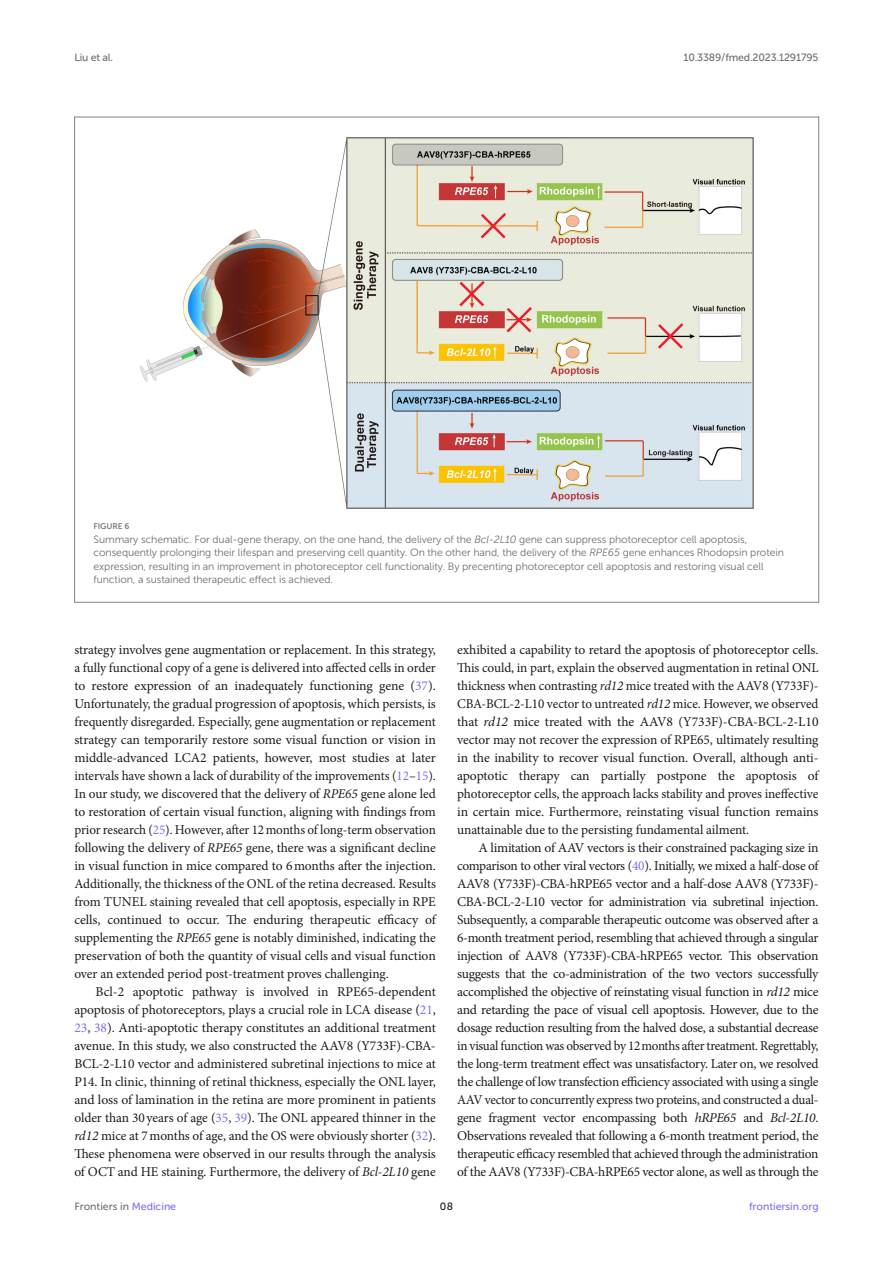
<style>
.page{position:relative;width:893px;height:1263px;background:#fff}
.page>*{position:absolute;margin:0;border:0;box-sizing:border-box;transform-origin:0 0}
.TEXT{font:13.5px/18px "Minion Pro";letter-spacing:-.01em;color:#1b1c1b;text-align:justify}
.FIG_LEG{font:10.5px/13.5px "Museo Sans 300";letter-spacing:-.01em;color:#706f70}
.t1{font:10.5px "Museo Sans 500";letter-spacing:-.015em;color:#706f70}
.t2{font:10.5px "Museo Sans 500";color:#856df0}
.t3{font:10.5px "Museo Sans 500";color:#1b1c1b}
.FIG_HD{font:8.25px "Museo Sans 700";letter-spacing:-.01em;color:#7e7f7f}
.s1{font-style:italic}
.s2{color:#856df0}
</style>
<div class="page">
<img style="left:140px;top:137px;width:614px;height:372px">
<p class="t1" style="left:74px;top:51px;width:40px">Liu et al.</p>
<p class="t1" style="left:683px;top:51px;width:137px">10.3389/fmed.2023.1291795</p>
<p class="FIG_HD" style="left:94px;top:522px;width:37px">FIGURE 6</p>
<p class="FIG_LEG" style="left:94px;top:532px;width:692px">Summary schematic. For dual-gene therapy, on the one hand, the delivery of the <span class="s1">Bcl-2L10</span> gene can suppress photoreceptor cell apoptosis, consequently prolonging their lifespan and preserving cell quantity. On the other hand, the delivery of the <span class="s1">RPE65</span> gene enhances Rhodopsin protein expression, resulting in an improvement in photoreceptor cell functionality. By precenting photoreceptor cell apoptosis and restoring visual cell function, a sustained therapeutic effect is achieved.</p>
<p class="TEXT" style="left:74px;top:641px;width:363px">strategy involves gene augmentation or replacement. In this strategy, a fully functional copy of a gene is delivered into affected cells in order to restore expression of an inadequately functioning gene (<span class="s2">37</span>).<br>Unfortunately, the gradual progression of apoptosis, which persists, is frequently disregarded. Especially, gene augmentation or replacement strategy can temporarily restore some visual function or vision in middle-advanced LCA2 patients, however, most studies at later intervals have shown a lack of durability of the improvements (<span class="s2">12</span>–<span class="s2">15</span>).<br>In our study, we discovered that the delivery of <span class="s1">RPE65</span> gene alone led to restoration of certain visual function, aligning with findings from prior research (<span class="s2">25</span>). However, after 12months of long-term observation following the delivery of <span class="s1">RPE65</span> gene, there was a significant decline in visual function in mice compared to 6months after the injection.<br>Additionally, the thickness of the ONL of the retina decreased. Results from TUNEL staining revealed that cell apoptosis, especially in RPE cells, continued to occur. The enduring therapeutic efficacy of supplementing the <span class="s1">RPE65</span> gene is notably diminished, indicating the preservation of both the quantity of visual cells and visual function over an extended period post-treatment proves challenging.</p>
<p class="TEXT" style="left:74px;top:983px;width:363px;text-indent:21px">Bcl-2 apoptotic pathway is involved in RPE65-dependent apoptosis of photoreceptors, plays a crucial role in LCA disease (<span class="s2">21</span>, <span class="s2">23</span>, <span class="s2">38</span>). Anti-apoptotic therapy constitutes an additional treatment avenue. In this study, we also constructed the AAV8 (Y733F)-CBA-BCL-2-L10 vector and administered subretinal injections to mice at P14. In clinic, thinning of retinal thickness, especially the ONL layer, and loss of lamination in the retina are more prominent in patients older than 30years of age (<span class="s2">35</span>, <span class="s2">39</span>). The ONL appeared thinner in the <span class="s1">rd12</span> mice at 7months of age, and the OS were obviously shorter (<span class="s2">32</span>).<br>These phenomena were observed in our results through the analysis of OCT and HE staining. Furthermore, the delivery of <span class="s1">Bcl-2L10</span> gene</p>
<p class="TEXT" style="left:457px;top:641px;width:363px">exhibited a capability to retard the apoptosis of photoreceptor cells.<br>This could, in part, explain the observed augmentation in retinal ONL thickness when contrasting <span class="s1">rd12</span> mice treated with the AAV8 (Y733F)- CBA-BCL-2-L10 vector to untreated <span class="s1">rd12</span> mice. However, we observed that <span class="s1">rd12</span> mice treated with the AAV8 (Y733F)-CBA-BCL-2-L10 vector may not recover the expression of RPE65, ultimately resulting in the inability to recover visual function. Overall, although anti&shy;apoptotic therapy can partially postpone the apoptosis of photoreceptor cells, the approach lacks stability and proves ineffective in certain mice. Furthermore, reinstating visual function remains unattainable due to the persisting fundamental ailment.</p>
<p class="TEXT" style="left:457px;top:839px;width:363px;text-indent:21px">A limitation of AAV vectors is their constrained packaging size in comparison to other viral vectors (<span class="s2">40</span>). Initially, we mixed a half-dose of AAV8 (Y733F)-CBA-hRPE65 vector and a half-dose AAV8 (Y733F)- CBA-BCL-2-L10 vector for administration via subretinal injection.<br>Subsequently, a comparable therapeutic outcome was observed after a 6-month treatment period, resembling that achieved through a singular injection of AAV8 (Y733F)-CBA-hRPE65 vector. This observation suggests that the co-administration of the two vectors successfully accomplished the objective of reinstating visual function in <span class="s1">rd12</span> mice and retarding the pace of visual cell apoptosis. However, due to the dosage reduction resulting from the halved dose, a substantial decrease in visual function was observed by 12months after treatment. Regrettably, the long-term treatment effect was unsatisfactory. Later on, we resolved the challenge of low transfection efficiency associated with using a single AAV vector to concurrently express two proteins, and constructed a dual&shy;gene fragment vector encompassing both <span class="s1">hRPE65</span> and <span class="s1">Bcl-2L10</span>.<br>Observations revealed that following a 6-month treatment period, the therapeutic efficacy resembled that achieved through the administration of the AAV8 (Y733F)-CBA-hRPE65 vector alone, as well as through the</p>
<p class="t1" style="left:74px;top:1200px;width:103px">Frontiers in <span class="s2">Medicine</span></p>
<p class="t3" style="left:440px;top:1200px;width:15px">08</p>
<p class="t2" style="left:749px;top:1200px;width:71px">frontiersin.org</p>
</div>
